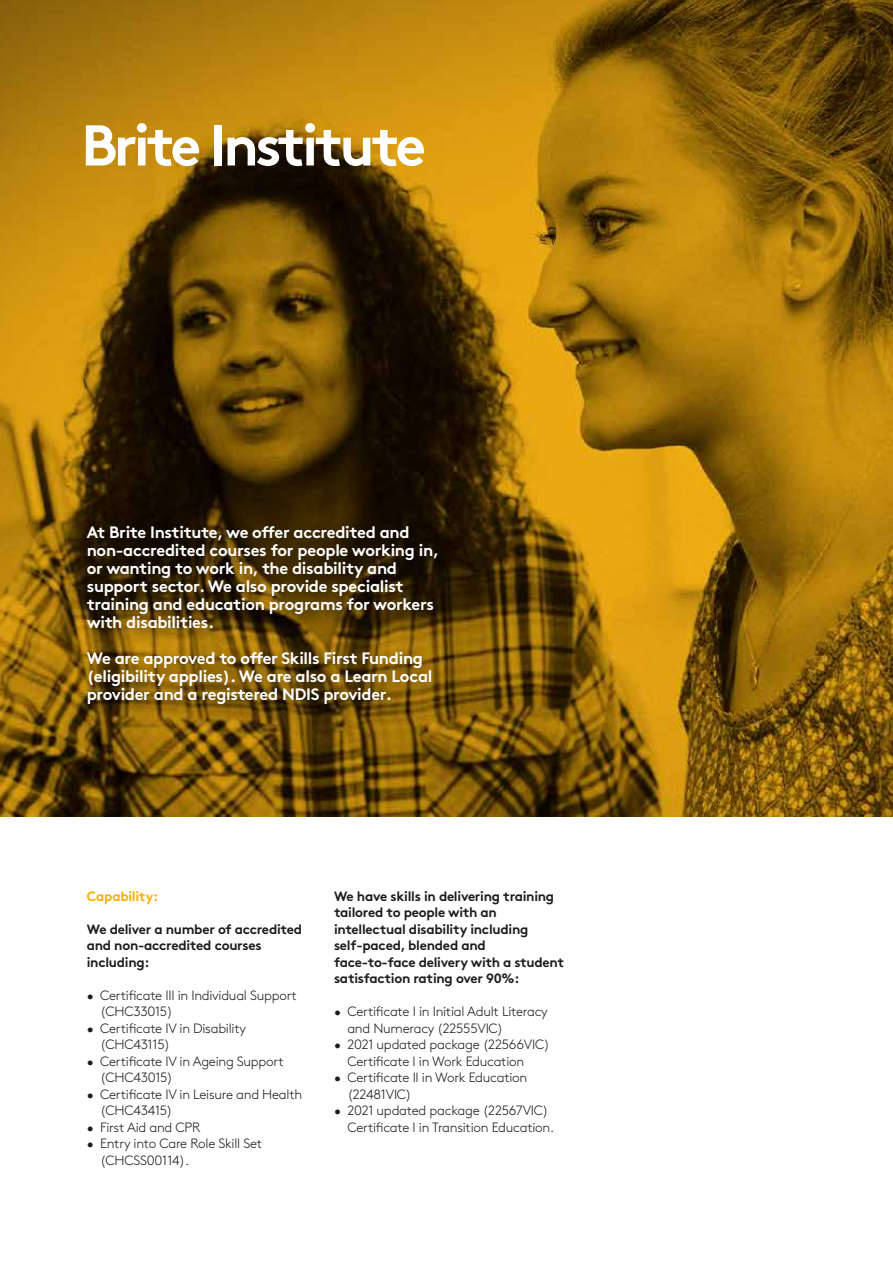
<style>
.page{position:relative;width:893px;height:1263px;background:#fff}
.page>*{position:absolute;margin:0;border:0;box-sizing:border-box;transform-origin:0 0}
.t1{font:700 57.3px "Brown";letter-spacing:-.06em;color:#fff}
.t2{font:700 16.5px/18px "Brown";letter-spacing:-.02em;color:#fff}
.t3{font:300 13.5px/16.5px "Brown";letter-spacing:-.02em;color:#1d1d1b}
.t4{font:700 13.5px/16.5px "Brown";letter-spacing:-.02em;color:#1d1d1b}
.t5{font:700 13.5px "Brown";letter-spacing:-.02em;color:#f6b000}
</style>
<div class="page">
<img style="left:0;top:0;width:893px;height:816px">
<img style="left:68px;top:506px;width:408px;height:311px">
<h1 class="t1" style="left:81px;top:99px;width:346px">Brite Institute</h1>
<p class="t2" style="left:87px;top:522px;width:354px">At Brite Institute, we offer accredited and non-accredited courses for people working in, or wanting to work in, the disability and support sector. We also provide specialist training and education programs for workers with disabilities.</p>
<p class="t2" style="left:87px;top:648px;width:347px">We are approved to offer Skills First Funding (eligibility applies). We are also a Learn Local provider and a registered NDIS provider.</p>
<p class="t5" style="left:87px;top:885px;width:73px">Capability:</p>
<p class="t4" style="left:87px;top:919px;width:217px">We deliver a number of accredited and non-accredited courses including:</p>
<p class="t3" style="left:100px;top:986px;width:198px;text-indent:-13px">• Certificate III in Individual Support (CHC33015)</p>
<p class="t3" style="left:100px;top:1019px;width:147px;text-indent:-13px">• Certificate IV in Disability (CHC43115)</p>
<p class="t3" style="left:100px;top:1052px;width:185px;text-indent:-13px">• Certificate IV in Ageing Support (CHC43015)</p>
<p class="t3" style="left:100px;top:1085px;width:204px;text-indent:-13px">• Certificate IV in Leisure and Health (CHC43415)</p>
<p class="t3" style="left:87px;top:1118px;width:115px">• First Aid and CPR</p>
<p class="t3" style="left:100px;top:1134px;width:164px;text-indent:-13px">• Entry into Care Role Skill Set (CHCSS00114).</p>
<p class="t4" style="left:334px;top:886px;width:232px">We have skills in delivering training tailored to people with an intellectual disability including self-paced, blended and face-to-face delivery with a student satisfaction rating over 90%:</p>
<p class="t3" style="left:347px;top:1002px;width:202px;text-indent:-13px">• Certificate I in Initial Adult Literacy and Numeracy (22555VIC)</p>
<p class="t3" style="left:347px;top:1035px;width:204px;text-indent:-13px">• 2021 updated package (22566VIC)<br>Certificate I in Work Education</p>
<p class="t3" style="left:347px;top:1068px;width:181px;text-indent:-13px">• Certificate II in Work Education (22481VIC)</p>
<p class="t3" style="left:347px;top:1101px;width:208px;text-indent:-13px">• 2021 updated package (22567VIC)<br>Certificate I in Transition Education.</p>
</div>
